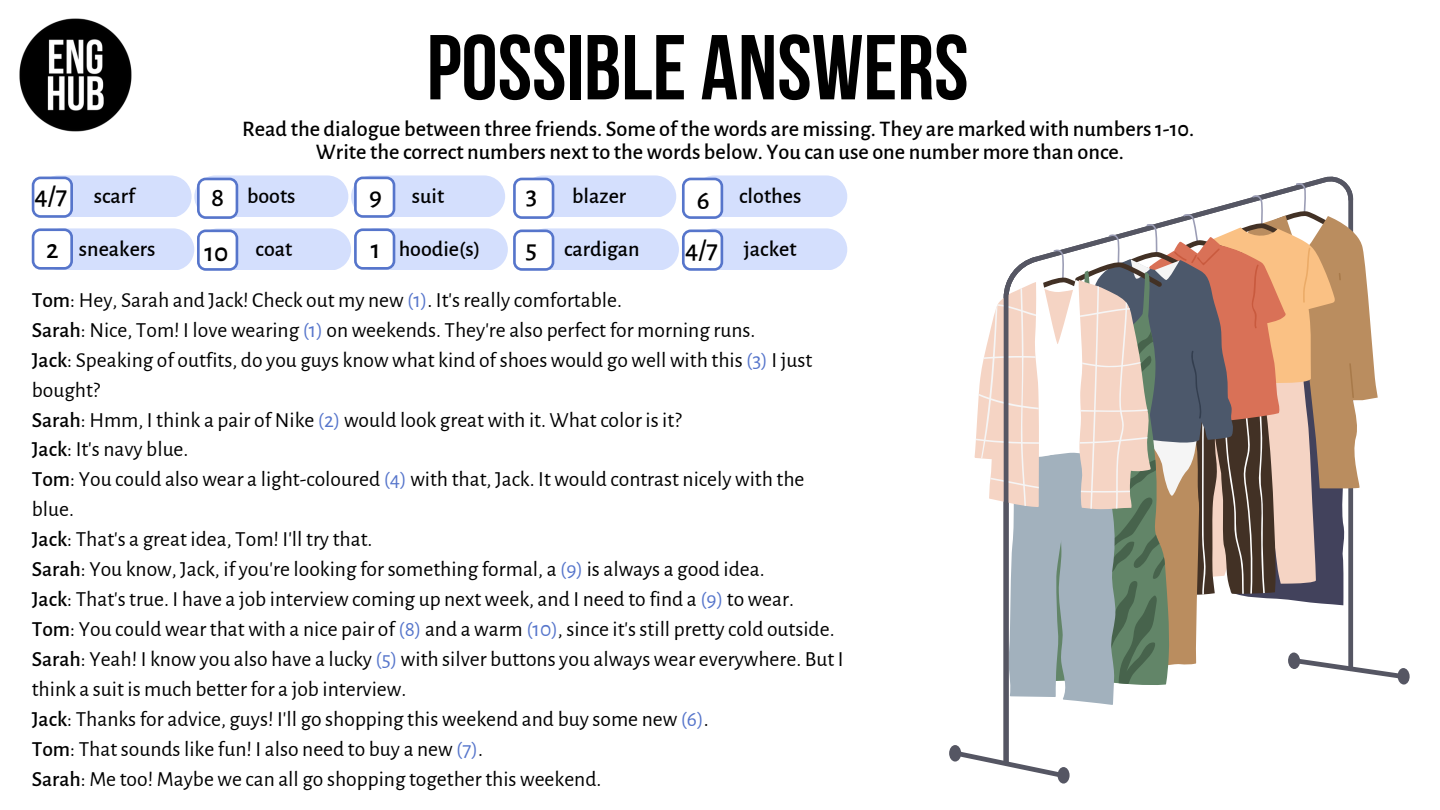
<style>
.page{position:relative;width:1440px;height:810px;background:#fff}
.page>*{position:absolute;margin:0;border:0;box-sizing:border-box;transform-origin:0 0}
.t1{font:91.9px "Bebas Neue Cyrillic";color:#000}
.t2{font:500 27.2px/53.5px "Alegreya Sans";color:#000}
.t3{font:500 22.3px/23.2px "Alegreya Sans";color:#000;text-align:center}
.t4{font:500 22px "Alegreya Sans";color:#000}
.t5{font:21.5px/29.9px "Alegreya Sans";color:#000}
.s1{font-weight:500}
.s2{color:#5675cb}
</style>
<div class="page">
<img style="left:19px;top:18px;width:113px;height:114px">
<div style="left:1398px;top:668px;width:12px;height:17px;background:#555663;border-radius:50%"></div>
<div style="left:949px;top:745px;width:12px;height:17px;background:#555663;border-radius:50%"></div>
<div style="left:1058px;top:767px;width:12px;height:17px;background:#555663;border-radius:50%"></div>
<svg style="left:954px;top:182px;width:451px;height:596px"></svg>
<svg style="left:32px;top:175px;width:473px;height:44px"></svg>
<svg style="left:513px;top:175px;width:163px;height:44px"></svg>
<svg style="left:682px;top:175px;width:165px;height:44px"></svg>
<svg style="left:32px;top:228px;width:815px;height:43px"></svg>
<h1 class="t1" style="left:427px;top:30px;width:543px">POSSIBLE ANSWERS</h1>
<p class="t3" style="left:242px;top:117px;width:954px">Read the dialogue between three friends. Some ofthe words are missing. They are marked with numbers 1-10.<br>Write the correct numbers next to the words below. You can use one number more than once.</p>
<p class="t2" style="left:35px;top:169px;width:34px">4/7</p>
<p class="t2" style="left:526px;top:169px;width:13px">3<br>5</p>
<p class="t4" style="left:94px;top:186px;width:43px">scarf</p>
<p class="t4" style="left:247px;top:186px;width:50px">boots</p>
<p class="t4" style="left:412px;top:186px;width:34px">suit</p>
<p class="t4" style="left:572px;top:186px;width:56px">blazer</p>
<p class="t4" style="left:399px;top:239px;width:83px">hoodie(s)</p>
<p class="t4" style="left:564px;top:239px;width:77px">cardigan</p>
<p class="t4" style="left:744px;top:239px;width:54px">jacket</p>
<p class="t4" style="left:739px;top:186px;width:64px">clothes</p>
<p class="t2" style="left:211px;top:171px;width:15px">8</p>
<p class="t2" style="left:369px;top:170px;width:14px">9</p>
<p class="t2" style="left:697px;top:175px;width:14px">6</p>
<p class="t2" style="left:685px;top:223px;width:34px">4/7</p>
<p class="t4" style="left:79px;top:239px;width:78px">sneakers</p>
<p class="t4" style="left:256px;top:239px;width:38px">coat</p>
<p class="t2" style="left:46px;top:223px;width:14px">2</p>
<p class="t2" style="left:371px;top:223px;width:11px">1</p>
<p class="t2" style="left:204px;top:226px;width:25px">10</p>
<p class="t5" style="left:32px;top:285px;width:813px"><span class="s1">Tom</span>: Hey, Sarah and Jack! Check out my new <span class="s2">(1)</span>. It's really comfortable.<br><span class="s1">Sarah</span>: Nice, Tom! I love wearing <span class="s2">(1)</span> on weekends. They're also perfect for morning runs.<br><span class="s1">Jack</span>: Speaking of outfits, do you guys know what kind of shoes would go well with this <span class="s2">(3)</span> I just bought?<br><span class="s1">Sarah</span>: Hmm, I think a pair of Nike <span class="s2">(2)</span> would look great with it. What color is it?<br><span class="s1">Jack</span>: It's navy blue.<br><span class="s1">Tom</span>: You could also wear a light-coloured <span class="s2">(4)</span> with that, Jack. It would contrast nicely with the blue.<br><span class="s1">Jack</span>: That's a great idea, Tom! I'll try that.<br><span class="s1">Sarah</span>: You know, Jack, if you're looking for something formal, a <span class="s2">(9)</span> is always a good idea.<br><span class="s1">Jack</span>: That's true. I have a job interview coming up next week, and I need to find a <span class="s2">(9)</span> to wear.<br><span class="s1">Tom</span>: You could wear that with a nice pair of <span class="s2">(8)</span> and a warm <span class="s2">(10)</span>, since it's still pretty cold outside.<br><span class="s1">Sarah</span>: Yeah! I know you also have a lucky <span class="s2">(5)</span> with silver buttons you always wear everywhere. But I think a suit is much better for a job interview.<br><span class="s1">Jack</span>: Thanks for advice, guys! I'll go shopping this weekend and buy some new <span class="s2">(6)</span>.<br><span class="s1">Tom</span>: That sounds like fun! I also need to buy a new <span class="s2">(7)</span>.<br><span class="s1">Sarah</span>: Me too! Maybe we can all go shopping together this weekend.</p>
</div>
